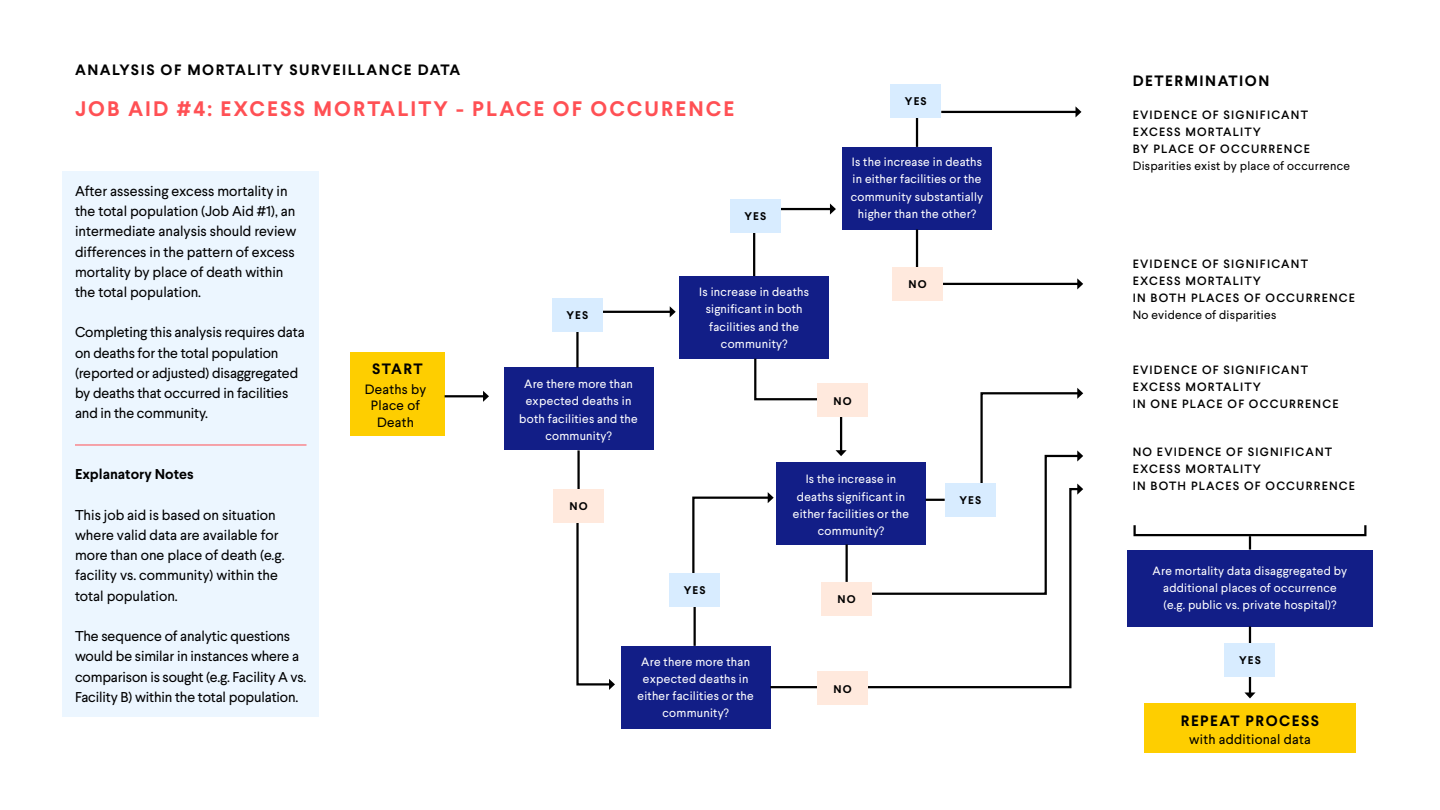
<style>
.page{position:relative;width:1440px;height:810px;background:#fff}
.page>*{position:absolute;margin:0;border:0;box-sizing:border-box;transform-origin:0 0}
.t1{font:700 21px "Larsseit";letter-spacing:.1em;color:#ff5054}
.t2{font:700 15px "Larsseit";letter-spacing:.1em;color:#000}
.t3{font:14.25px/20.2px "Larsseit";color:#000}
.t4{font:700 14.25px "Larsseit";color:#000}
.t5{font:13.5px/16.5px "Larsseit";letter-spacing:.02em;color:#000;text-align:center}
.t6{font:12px/17.2px "Larsseit";letter-spacing:.02em;color:#fff;text-align:center}
.t7{font:500 12px/17.2px "Larsseit";letter-spacing:.1em;color:#000}
.t8{font:12px "Larsseit";letter-spacing:.02em;color:#000}
.t9{font:700 11.18px "Larsseit";letter-spacing:.1em;color:#000}
</style>
<div class="page">
<div style="left:63px;top:171px;width:256px;height:546px;background:#ecf6ff"></div>
<div style="left:504px;top:367px;width:149px;height:83px;background:#121e87"></div>
<div style="left:621px;top:646px;width:149px;height:82px;background:#121e87"></div>
<div style="left:776px;top:462px;width:150px;height:82px;background:#121e87"></div>
<div style="left:1127px;top:550px;width:245px;height:77px;background:#121e87"></div>
<div style="left:680px;top:276px;width:149px;height:83px;background:#121e87"></div>
<div style="left:842px;top:147px;width:150px;height:83px;background:#121e87"></div>
<div style="left:350px;top:352px;width:95px;height:83px;background:#fece00"></div>
<div style="left:1144px;top:704px;width:212px;height:49px;background:#fece00"></div>
<hr style="left:445px;top:395px;width:40px;height:2px;background:#000">
<svg style="left:483px;top:391px;width:6px;height:11px"></svg>
<hr style="left:603px;top:311px;width:69px;height:2px;background:#000">
<svg style="left:670px;top:306px;width:6px;height:11px"></svg>
<hr style="left:781px;top:208px;width:51px;height:2px;background:#000">
<svg style="left:830px;top:204px;width:6px;height:11px"></svg>
<hr style="left:943px;top:283px;width:136px;height:2px;background:#000">
<svg style="left:1077px;top:278px;width:6px;height:11px"></svg>
<hr style="left:941px;top:111px;width:137px;height:2px;background:#000">
<svg style="left:1076px;top:107px;width:5px;height:10px"></svg>
<svg style="left:1244px;top:677px;width:12px;height:21px"></svg>
<hr style="left:577px;top:450px;width:3px;height:39px;background:#000">
<hr style="left:916px;top:230px;width:2px;height:37px;background:#000">
<hr style="left:846px;top:544px;width:2px;height:38px;background:#000">
<hr style="left:576px;top:331px;width:3px;height:37px;background:#000">
<hr style="left:753px;top:232px;width:2px;height:44px;background:#000">
<hr style="left:840px;top:417px;width:2px;height:35px;background:#000">
<svg style="left:836px;top:450px;width:11px;height:6px"></svg>
<hr style="left:694px;top:606px;width:2px;height:40px;background:#000">
<hr style="left:770px;top:686px;width:47px;height:2px;background:#000">
<svg style="left:1249px;top:536px;width:2px;height:14px"></svg>
<svg style="left:1249px;top:627px;width:2px;height:16px"></svg>
<hr style="left:916px;top:110px;width:2px;height:37px;background:#000">
<div style="left:1133px;top:524px;width:233px;height:12px;border:2px solid #000"></div>
<hr style="left:75px;top:445px;width:232px;height:1px;background:#ff5054">
<svg style="left:576px;top:523px;width:39px;height:167px"></svg>
<svg style="left:754px;top:358px;width:65px;height:43px"></svg>
<svg style="left:692px;top:492px;width:82px;height:81px"></svg>
<svg style="left:865px;top:388px;width:218px;height:301px"></svg>
<div style="left:552px;top:298px;width:51px;height:33px;background:#d8ecff"></div>
<div style="left:730px;top:199px;width:51px;height:33px;background:#d8ecff"></div>
<div style="left:891px;top:84px;width:50px;height:34px;background:#d8ecff"></div>
<div style="left:945px;top:483px;width:51px;height:33px;background:#d8ecff"></div>
<div style="left:669px;top:573px;width:51px;height:33px;background:#d8ecff"></div>
<div style="left:1225px;top:643px;width:50px;height:34px;background:#d8ecff"></div>
<div style="left:553px;top:489px;width:51px;height:34px;background:#ffe9dd"></div>
<div style="left:817px;top:384px;width:51px;height:33px;background:#ffe9dd"></div>
<div style="left:892px;top:267px;width:51px;height:33px;background:#ffe9dd"></div>
<div style="left:821px;top:582px;width:51px;height:33px;background:#ffe9dd"></div>
<div style="left:817px;top:672px;width:51px;height:33px;background:#ffe9dd"></div>
<p class="t2" style="left:75px;top:60px;width:387px">ANALYSIS OF MORTALITY SURVEILLANCE DATA</p>
<h1 class="t1" style="left:75px;top:95px;width:661px">JOB AID #4: EXCESS MORTALITY - PLACE OF OCCURENCE</h1>
<p class="t3" style="left:75px;top:181px;width:223px">After assessing excess mortality in the total population (Job Aid #1), an intermediate analysis should review differences in the pattern of excess mortality by place of death within the total population.</p>
<p class="t3" style="left:75px;top:322px;width:231px">Completing this analysis requires data on deaths for the total population (reported or adjusted) disaggregated by deaths that occurred in facilities and in the community.</p>
<p class="t2" style="left:372px;top:359px;width:52px">START</p>
<p class="t5" style="left:365px;top:381px;width:63px">Deaths by<br>Place of<br>Death</p>
<p class="t9" style="left:567px;top:308px;width:23px">YES</p>
<p class="t6" style="left:519px;top:375px;width:120px">Are there more than expected deaths in both facilities and the community?</p>
<p class="t9" style="left:744px;top:209px;width:23px">YES</p>
<p class="t6" style="left:699px;top:283px;width:111px">Is increase in deaths significant in both facilities and the community?</p>
<p class="t9" style="left:905px;top:94px;width:23px">YES</p>
<p class="t6" style="left:851px;top:153px;width:134px">Is the increase in deaths in either facilities or the community substantially higher than the other?</p>
<p class="t9" style="left:833px;top:394px;width:20px">NO</p>
<p class="t9" style="left:909px;top:277px;width:20px">NO</p>
<p class="t4" style="left:75px;top:465px;width:120px">Explanatory Notes</p>
<p class="t3" style="left:75px;top:505px;width:211px">This job aid is based on situation where valid data are available for more than one place of death (e.g. facility vs. community) within the total population.</p>
<p class="t3" style="left:75px;top:626px;width:233px">The sequence of analytic questions would be similar in instances where a comparison is sought (e.g. Facility A vs.<br>Facility B) within the total population.</p>
<p class="t9" style="left:569px;top:499px;width:20px">NO</p>
<p class="t9" style="left:684px;top:583px;width:23px">YES</p>
<p class="t6" style="left:638px;top:653px;width:118px">Are there more than expected deaths in either facilities or the community?</p>
<p class="t6" style="left:793px;top:471px;width:118px">Is the increase in deaths significant in either facilities or the community?</p>
<p class="t9" style="left:838px;top:592px;width:20px">NO</p>
<p class="t9" style="left:833px;top:681px;width:20px">NO</p>
<p class="t9" style="left:959px;top:493px;width:23px">YES</p>
<p class="t2" style="left:1133px;top:72px;width:138px">DETERMINATION</p>
<p class="t7" style="left:1133px;top:106px;width:179px">EVIDENCE OF SIGNIFICANT<br>EXCESS MORTALITY<br>BY PLACE OF OCCURRENCE</p>
<p class="t8" style="left:1133px;top:158px;width:219px">Disparities exist by place of occurrence</p>
<p class="t7" style="left:1133px;top:255px;width:224px">EVIDENCE OF SIGNIFICANT<br>EXCESS MORTALITY<br>IN BOTH PLACES OF OCCURRENCE</p>
<p class="t8" style="left:1133px;top:308px;width:145px">No evidence of disparities</p>
<p class="t7" style="left:1133px;top:361px;width:207px">EVIDENCE OF SIGNIFICANT<br>EXCESS MORTALITY<br>IN ONE PLACE OF OCCURRENCE</p>
<p class="t7" style="left:1133px;top:443px;width:224px">NO EVIDENCE OF SIGNIFICANT<br>EXCESS MORTALITY<br>IN BOTH PLACES OF OCCURRENCE</p>
<p class="t6" style="left:1153px;top:562px;width:196px">Are mortality data disaggregated by additional places of occurrence (e.g. public vs. private hospital)?</p>
<p class="t9" style="left:1239px;top:653px;width:23px">YES</p>
<p class="t2" style="left:1181px;top:711px;width:140px">REPEAT PROCESS</p>
<p class="t5" style="left:1189px;top:731px;width:123px">with additional data</p>
</div>
